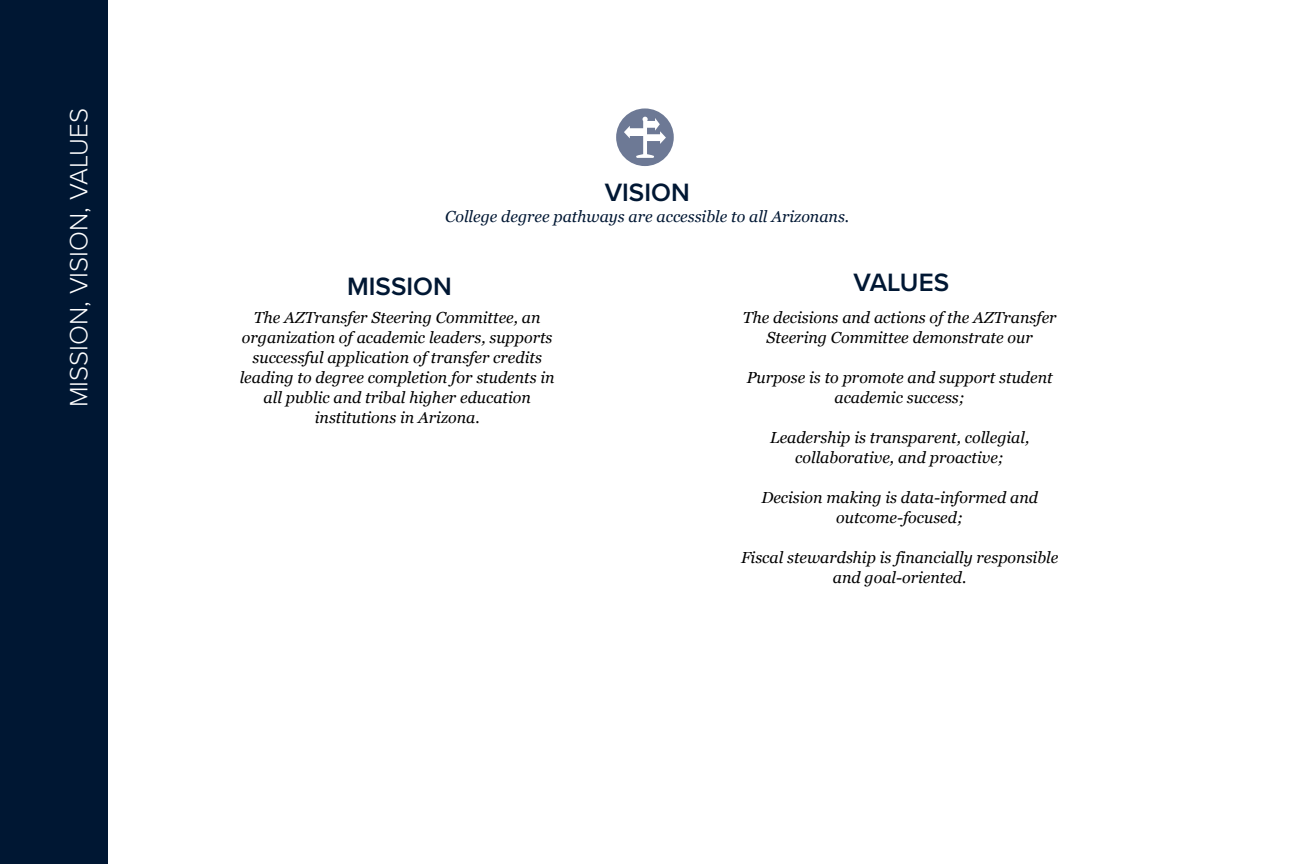
<style>
.page{position:relative;width:1311px;height:864px;background:#fff}
.page>*{position:absolute;margin:0;border:0;box-sizing:border-box;transform-origin:0 0}
.t1{font:300 26px "Proxima Nova";color:#fff}
.t2{font:600 26px "Proxima Nova";color:#001733}
.t3{font:italic 16px/20px "Georgia";color:#000;text-align:center}
.t4{font:italic 16px "Georgia";color:#001733}
</style>
<div class="page">
<div style="left:0;top:0;width:107px;height:864px;background:#001733"></div>
<div style="left:616px;top:108px;width:57px;height:58px;background:#6d7995;border-radius:50%"></div>
<svg style="left:624px;top:117px;width:42px;height:41px"></svg>
<p class="t1" style="left:59px;top:407px;width:300px;rotate:-90deg">MISSION, VISION, VALUES</p>
<p class="t2" style="left:604px;top:172px;width:87px">VISION</p>
<p class="t4" style="left:445px;top:205px;width:405px">College degree pathways are accessible to all Arizonans.</p>
<p class="t2" style="left:347px;top:267px;width:106px">MISSION</p>
<p class="t3" style="left:240px;top:307px;width:316px">The AZTransfer Steering Committee, an organization of academic leaders, supports successful application of transfer credits leading to degree completion for students in all public and tribal higher education institutions in Arizona.</p>
<p class="t2" style="left:853px;top:263px;width:97px">VALUES</p>
<p class="t3" style="left:742px;top:307px;width:315px">The decisions and actions of the AZTransfer<br>Steering Committee demonstrate our</p>
<p class="t3" style="left:746px;top:367px;width:307px">Purpose is to promote and support student academic success;</p>
<p class="t3" style="left:770px;top:427px;width:261px">Leadership is transparent, collegial, collaborative, and proactive;</p>
<p class="t3" style="left:761px;top:487px;width:278px">Decision making is data-informed and outcome-focused;</p>
<p class="t3" style="left:741px;top:547px;width:319px">Fiscal stewardship is financially responsible and goal-oriented.</p>
</div>
